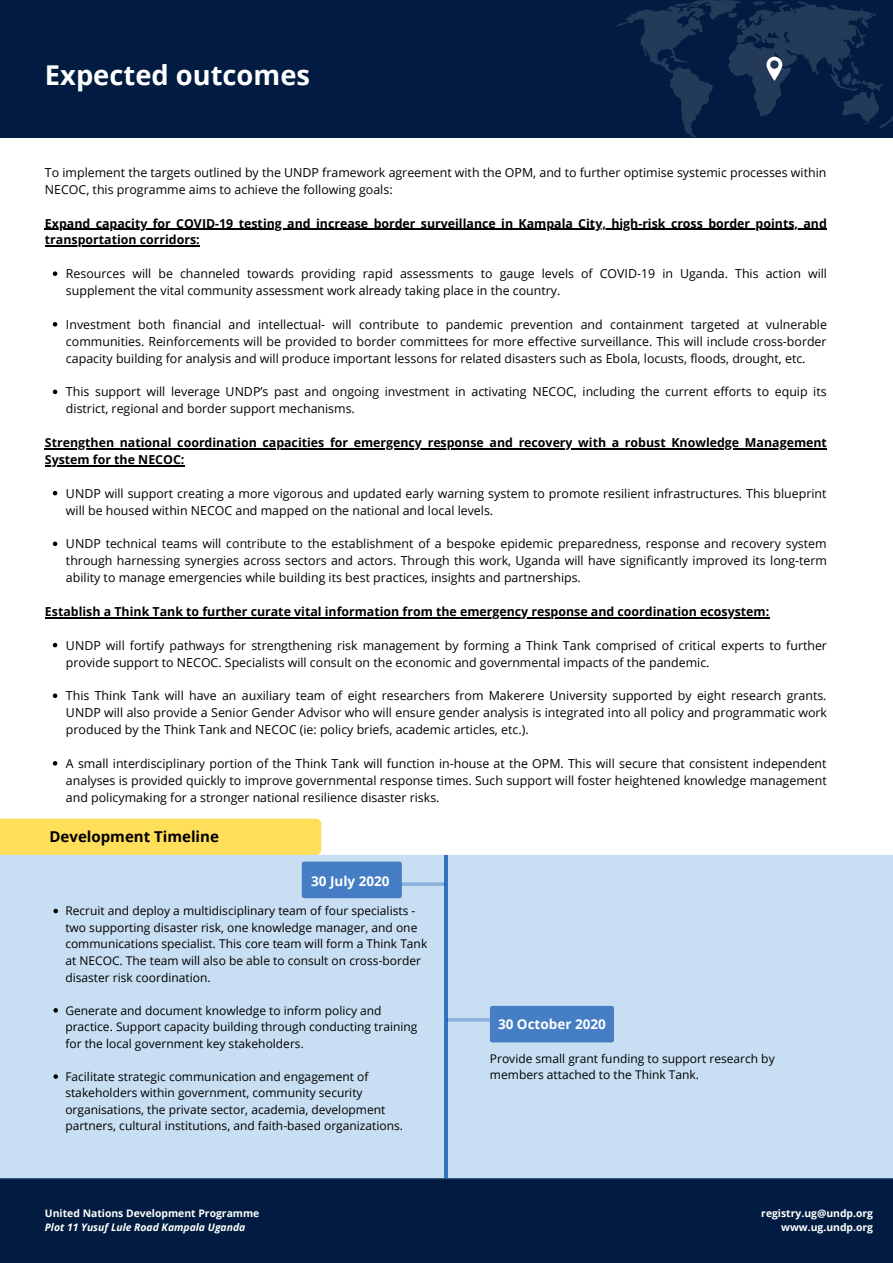
<style>
.page{position:relative;width:893px;height:1263px;background:#fff}
.page>*{position:absolute;margin:0;border:0;box-sizing:border-box;transform-origin:0 0}
.t1{font:700 27.3px "Open Sans";color:#fff}
.t2{font:700 15px "Open Sans";color:#000}
.t3{font:700 13.5px "Open Sans";color:#fff}
.t4{font:12.38px/16.9px "Open Sans";color:#000}
.t5{font:700 12.38px/16.9px "Open Sans";color:#000}
.t6{font:12px/16.6px "Open Sans";color:#000}
.t7{font:700 10.35px/14px "Open Sans";color:#fff;text-align:right}
.t8{font:italic 700 10.35px "Open Sans";color:#fff}
</style>
<div class="page">
<div style="left:0;top:0;width:893px;height:138px;background:#011c40"></div>
<svg style="left:616px;top:0;width:277px;height:137px"></svg>
<div style="left:0;top:1178px;width:893px;height:85px;background:#011c40"></div>
<svg style="left:53px;top:271px;width:4px;height:5px"></svg>
<svg style="left:53px;top:322px;width:4px;height:5px"></svg>
<svg style="left:53px;top:390px;width:4px;height:4px"></svg>
<svg style="left:53px;top:491px;width:4px;height:4px"></svg>
<svg style="left:53px;top:541px;width:4px;height:5px"></svg>
<svg style="left:53px;top:643px;width:4px;height:4px"></svg>
<svg style="left:53px;top:693px;width:4px;height:5px"></svg>
<svg style="left:53px;top:761px;width:4px;height:4px"></svg>
<hr style="left:45px;top:229px;width:782px;height:1px;background:#000">
<hr style="left:45px;top:245px;width:155px;height:2px;background:#000">
<hr style="left:45px;top:448px;width:782px;height:1px;background:#000">
<hr style="left:45px;top:465px;width:140px;height:1px;background:#000">
<hr style="left:45px;top:617px;width:725px;height:1px;background:#000">
<div style="left:0;top:819px;width:321px;height:36px;background:#ffde59"></div>
<div style="left:0;top:855px;width:893px;height:324px;background:#c8def2"></div>
<div style="left:302px;top:861px;width:100px;height:37px;background:#467ec5;border-radius:2px"></div>
<svg style="left:53px;top:909px;width:5px;height:4px"></svg>
<svg style="left:53px;top:1008px;width:5px;height:4px"></svg>
<svg style="left:53px;top:1074px;width:5px;height:5px"></svg>
<svg style="left:402px;top:882px;width:44px;height:4px"></svg>
<div style="left:490px;top:1006px;width:124px;height:36px;background:#467ec5;border-radius:2px"></div>
<svg style="left:446px;top:1018px;width:44px;height:3px"></svg>
<h1 class="t1" style="left:45px;top:55px;width:267px">Expected outcomes</h1>
<p class="t4" style="left:45px;top:164px;width:783px">To implement the targets outlined by the UNDP framework agreement with the OPM, and to further optimise systemic processes within<br>NECOC, this programme aims to achieve the following goals:</p>
<p class="t5" style="left:45px;top:214px;width:783px">Expand capacity for COVID-19 testing and increase border surveillance in Kampala City, high-risk cross border points, and transportation corridors:</p>
<p class="t4" style="left:66px;top:265px;width:762px">Resources will be channeled towards providing rapid assessments to gauge levels of COVID-19 in Uganda. This action will supplement the vital community assessment work already taking place in the country.</p>
<p class="t4" style="left:66px;top:316px;width:762px;text-align:justify">Investment both financial and intellectual- will contribute to pandemic prevention and containment targeted at vulnerable communities. Reinforcements will be provided to border committees for more effective surveillance. This will include cross-border capacity building for analysis and will produce important lessons for related disasters such as Ebola, locusts, floods, drought, etc.</p>
<p class="t4" style="left:66px;top:383px;width:762px">This support will leverage UNDP’s past and ongoing investment in activating NECOC, including the current efforts to equip its district, regional and border support mechanisms.</p>
<p class="t5" style="left:45px;top:434px;width:783px">Strengthen national coordination capacities for emergency response and recovery with a robust Knowledge Management<br>System for the NECOC:</p>
<p class="t4" style="left:66px;top:484px;width:762px">UNDP will support creating a more vigorous and updated early warning system to promote resilient infrastructures. This blueprint will be housed within NECOC and mapped on the national and local levels.</p>
<p class="t4" style="left:66px;top:535px;width:762px;text-align:justify">UNDP technical teams will contribute to the establishment of a bespoke epidemic preparedness, response and recovery system through harnessing synergies across sectors and actors. Through this work, Uganda will have significantly improved its long-term ability to manage emergencies while building its best practices, insights and partnerships.</p>
<p class="t5" style="left:45px;top:603px;width:726px">Establish a Think Tank to further curate vital information from the emergency response and coordination ecosystem:</p>
<p class="t4" style="left:66px;top:636px;width:762px">UNDP will fortify pathways for strengthening risk management by forming a Think Tank comprised of critical experts to further provide support to NECOC. Specialists will consult on the economic and governmental impacts of the pandemic.</p>
<p class="t4" style="left:66px;top:687px;width:762px;text-align:justify">This Think Tank will have an auxiliary team of eight researchers from Makerere University supported by eight research grants.<br>UNDP will also provide a Senior Gender Advisor who will ensure gender analysis is integrated into all policy and programmatic work produced by the Think Tank and NECOC (ie: policy briefs, academic articles, etc.).</p>
<p class="t4" style="left:66px;top:754px;width:762px;text-align:justify">A small interdisciplinary portion of the Think Tank will function in-house at the OPM. This will secure that consistent independent analyses is provided quickly to improve governmental response times. Such support will foster heightened knowledge management and policymaking for a stronger national resilience disaster risks.</p>
<p class="t2" style="left:50px;top:826px;width:171px">Development Timeline</p>
<p class="t3" style="left:311px;top:871px;width:80px">30 July 2020</p>
<p class="t6" style="left:65px;top:902px;width:363px">Recruit and deploy a multidisciplinary team of four specialists - two supporting disaster risk, one knowledge manager, and one communications specialist. This core team will form a Think Tank at NECOC. The team will also be able to consult on cross-border disaster risk coordination.</p>
<p class="t6" style="left:65px;top:1002px;width:354px">Generate and document knowledge to inform policy and practice. Support capacity building through conducting training for the local government key stakeholders.</p>
<p class="t6" style="left:65px;top:1068px;width:339px">Facilitate strategic communication and engagement of stakeholders within government, community security organisations, the private sector, academia, development partners, cultural institutions, and faith-based organizations.</p>
<p class="t7" style="left:45px;top:1206px;width:216px">United Nations Development Programme</p>
<p class="t8" style="left:45px;top:1220px;width:202px">Plot 11 Yusuf Lule Road Kampala Uganda</p>
<p class="t3" style="left:498px;top:1015px;width:109px">30 October 2020</p>
<p class="t6" style="left:490px;top:1050px;width:286px;line-height:16.4px">Provide small grant funding to support research by members attached to the Think Tank.</p>
<p class="t7" style="left:761px;top:1206px;width:113px">registry.ug@undp.org www.ug.undp.org</p>
</div>
